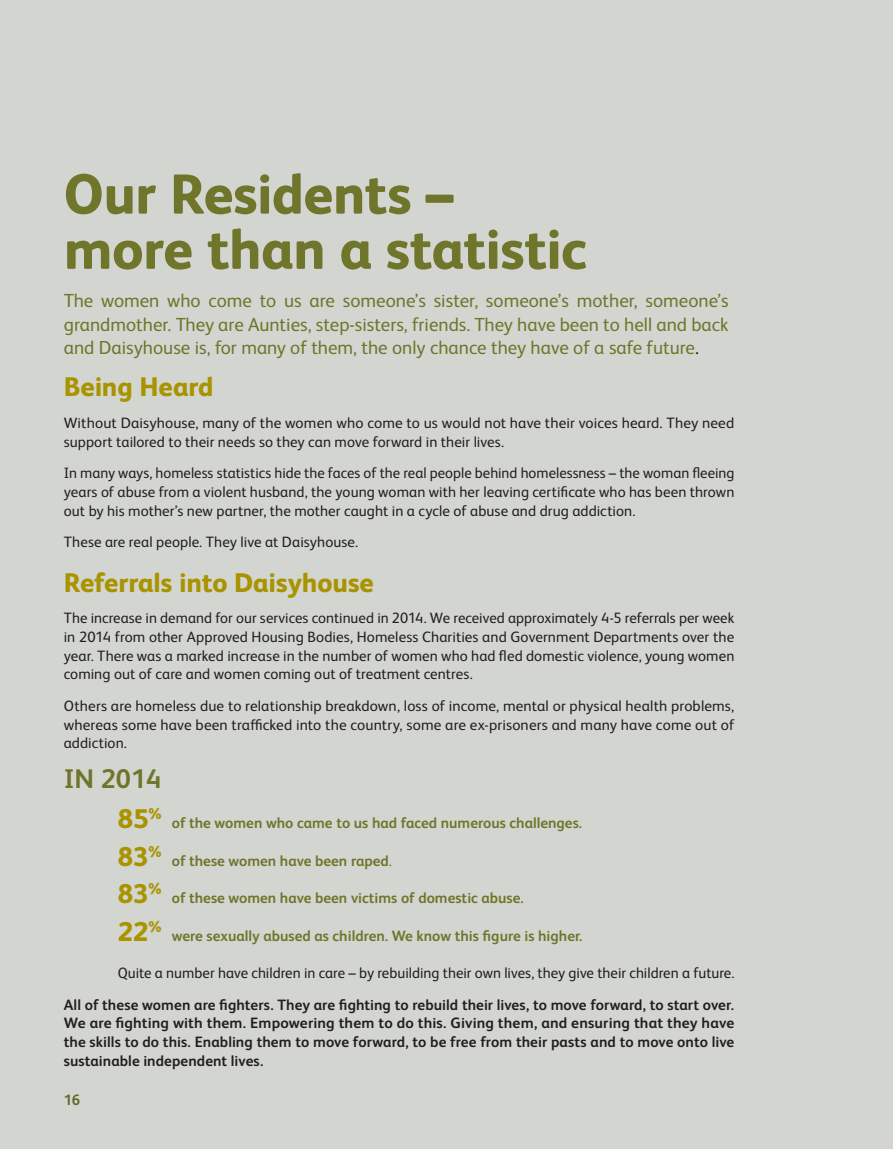
<style>
.page{position:relative;width:893px;height:1149px;background:#fff}
.page>*{position:absolute;margin:0;border:0;box-sizing:border-box;transform-origin:0 0}
.t1{font:800 56.4px/55.2px "FS Albert Pro";letter-spacing:-.01em;color:#70752c}
.t2{font:800 27px "FS Albert Pro";letter-spacing:-.005em;color:#a99300}
.t3{font:700 27px/39.8px "FS Albert Pro";color:#70752c;text-align:right}
.t4{font:18.9px/23.7px "FS Albert Pro";color:#70752c;text-align:justify}
.t5{font:15px/18.8px "FS Albert Pro";letter-spacing:.005em;color:#231f20;text-align:justify}
.t6{font:700 15px/18.8px "FS Albert Pro";letter-spacing:.005em;color:#231f20;text-align:justify}
.t7{font:700 15px "FS Albert Pro";color:#70752c}
.s1{color:#231f20}
.s2{font-weight:800;color:#a99300}
.s3{font-weight:400}
</style>
<div class="page">
<div style="left:0;top:0;width:893px;height:1148px;background:#d3d6d0"></div>
<h1 class="t1" style="left:64px;top:162px;width:525px">Our Residents – more than a statistic</h1>
<p class="t4" style="left:64px;top:287px;width:666px">The women who come to us are someone’s sister, someone’s mother, someone’s grandmother. They are Aunties, step-sisters, friends. They have been to hell and back and Daisyhouse is, for many of them, the only chance they have of a safe future<span class="s1">.</span></p>
<h2 class="t2" style="left:64px;top:366px;width:151px">Being Heard</h2>
<p class="t5" style="left:64px;top:412px;width:672px">Without Daisyhouse, many of the women who come to us would not have their voices heard. They need support tailored to their needs so they can move forward in their lives.</p>
<p class="t5" style="left:64px;top:462px;width:672px">In many ways, homeless statistics hide the faces of the real people behind homelessness – the woman fleeing years of abuse from a violent husband, the young woman with her leaving certificate who has been thrown out by his mother’s new partner, the mother caught in a cycle of abuse and drug addiction.</p>
<p class="t5" style="left:64px;top:531px;width:296px">These are real people. They live at Daisyhouse.</p>
<h2 class="t2" style="left:64px;top:561px;width:312px">Referrals into Daisyhouse</h2>
<p class="t5" style="left:64px;top:607px;width:672px">The increase in demand for our services continued in 2014. We received approximately 4-5 referrals per week in 2014 from other Approved Housing Bodies, Homeless Charities and Government Departments over the year. There was a marked increase in the number of women who had fled domestic violence, young women coming out of care and women coming out of treatment centres.</p>
<p class="t5" style="left:64px;top:695px;width:672px">Others are homeless due to relationship breakdown, loss of income, mental or physical health problems, whereas some have been trafficked into the country, some are ex-prisoners and many have come out of addiction.</p>
<h2 class="t3" style="left:64px;top:757px;width:99px">IN 2014<br><span class="s2">85</span><sup>%</sup></h2>
<p class="t7" style="left:172px;top:812px;width:412px">of the women who came to us had faced numerous challenges.</p>
<h2 class="t2" style="left:118px;top:834px;width:45px">83<sup>%</sup></h2>
<p class="t7" style="left:172px;top:849px;width:222px">of these women have been raped<span class="s3">.</span></p>
<h2 class="t2" style="left:118px;top:872px;width:45px">83<sup>%</sup></h2>
<p class="t7" style="left:172px;top:887px;width:353px">of these women have been victims of domestic abuse.</p>
<h2 class="t2" style="left:118px;top:909px;width:45px">22<sup>%</sup></h2>
<p class="t7" style="left:172px;top:924px;width:412px">were sexually abused as children. We know this figure is higher.</p>
<p class="t5" style="left:118px;top:962px;width:618px">Quite a number have children in care – by rebuilding their own lives, they give their children a future.</p>
<p class="t6" style="left:64px;top:994px;width:672px">All of these women are fighters. They are fighting to rebuild their lives, to move forward, to start over.<br>We are fighting with them. Empowering them to do this. Giving them, and ensuring that they have the skills to do this. Enabling them to move forward, to be free from their pasts and to move onto live sustainable independent lives.</p>
<p class="t7" style="left:64px;top:1089px;width:18px">16</p>
</div>
